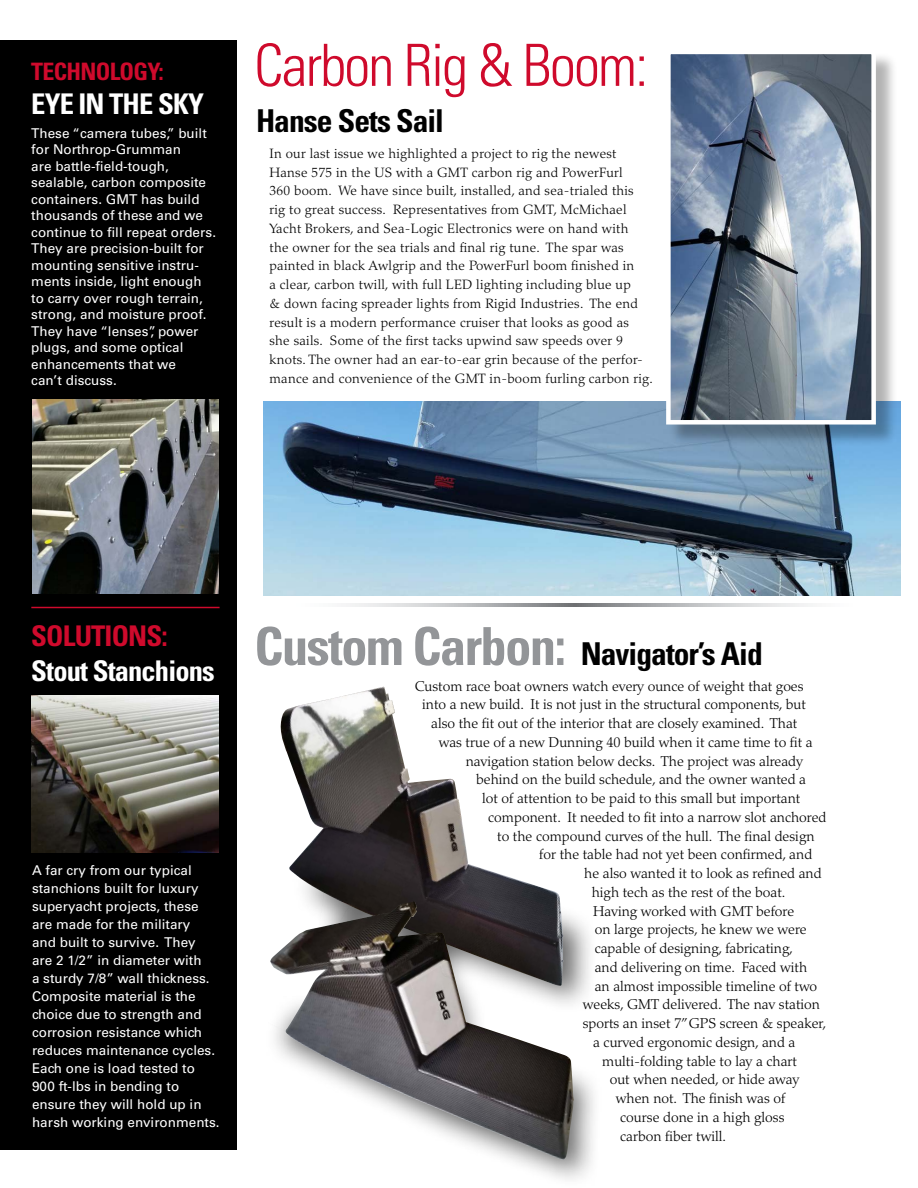
<style>
.page{position:relative;width:918px;height:1188px;background:#fff}
.page>*{position:absolute;margin:0;border:0;box-sizing:border-box;transform-origin:0 0}
.t1{font:300 condensed 58.2px "Univers";letter-spacing:-.03em;color:#cf0a2c}
.t2{font:700 condensed 31.5px "Univers";letter-spacing:-.03em;color:#000}
.t3{font:700 condensed 28.5px "Univers";letter-spacing:-.03em;color:#fff}
.t4{font:700 condensed 28.5px "Univers";letter-spacing:-.03em;color:#cf0a2c}
.t5{font:700 condensed 24px "Univers";letter-spacing:-.03em;color:#cf0a2c}
.t6{font:300 14.25px "Palatino";color:#000}
.t7{font:500 13.5px/16.5px "Univers CE";color:#fff}
.t8{font:300 13.5px/18.8px "Palatino";letter-spacing:.02em;color:#000}
.s1{font-size:52.5px;color:#939598}
</style>
<div class="page">
<div style="left:265px;top:850px;width:337px;height:338px;background:#000;opacity:.6"></div>
<svg style="left:346px;top:603px;width:467px;height:4px;background:#bbbdbf"></svg>
<div style="left:0;top:40px;width:236px;height:1110px;background:#000"></div>
<hr style="left:31px;top:607px;width:189px;height:1px;background:#cf0a2c">
<img style="left:263px;top:401px;width:637px;height:195px">
<div style="left:669px;top:52px;width:229px;height:394px;background:#000;opacity:.3"></div>
<img style="left:671px;top:55px;width:200px;height:365px">
<div style="left:666px;top:50px;width:210px;height:375px;border:4px solid #fff"></div>
<img style="left:32px;top:400px;width:187px;height:194px">
<img style="left:31px;top:696px;width:187px;height:156px">
<img style="left:280px;top:687px;width:284px;height:214px">
<img style="left:270px;top:901px;width:304px;height:260px">
<h3 class="t5" style="left:31px;top:57px;width:134px">TECHNOLOGY:</h3>
<h3 class="t3" style="left:31px;top:87px;width:174px">EYE IN THE SKY</h3>
<p class="t7" style="left:31px;top:125px;width:186px">These “camera tubes,” built for Northrop-Grumman<br>are battle-field-tough, sealable, carbon composite containers. GMT has build thousands of these and we continue to fill repeat orders.<br>They are precision-built for mounting sensitive instru&shy;ments inside, light enough to carry over rough terrain, strong, and moisture proof.<br>They have “lenses”, power plugs, and some optical enhancements that we<br>can’t discuss.</p>
<h1 class="t1" style="left:254px;top:30px;width:395px">Carbon Rig &amp; Boom:</h1>
<h2 class="t2" style="left:256px;top:102px;width:190px">Hanse Sets Sail</h2>
<p class="t8" style="left:270px;top:144px;width:385px">In our last issue we highlighted a project to rig the newest Hanse 575 in the US with a GMT carbon rig and PowerFurl<br>360 boom. We have since built, installed, and sea-trialed this rig to great success. Representatives from GMT, McMichael Yacht Brokers, and Sea-Logic Electronics were on hand with<br>the owner for the sea trials and final rig tune. The spar was painted in black Awlgrip and the PowerFurl boom finished in<br>a clear, carbon twill, with full LED lighting including blue up<br>&amp; down facing spreader lights from Rigid Industries. The end result is a modern performance cruiser that looks as good as<br>she sails. Some of the first tacks upwind saw speeds over 9 knots. The owner had an ear-to-ear grin because of the perfor&shy;mance and convenience of the GMT in-boom furling carbon rig.</p>
<h3 class="t4" style="left:31px;top:619px;width:138px">SOLUTIONS:</h3>
<h3 class="t3" style="left:31px;top:653px;width:185px">Stout Stanchions</h3>
<p class="t7" style="left:32px;top:862px;width:189px;line-height:18px">A far cry from our typical stanchions built for luxury superyacht projects, these are made for the military<br>and built to survive. They<br>are 2 1/2” in diameter with<br>a sturdy 7/8” wall thickness.<br>Composite material is the choice due to strength and corrosion resistance which reduces maintenance cycles.<br>Each one is load tested to<br>900 ft-lbs in bending to ensure they will hold up in harsh working environments.</p>
<h2 class="t2" style="left:254px;top:634px;width:510px"><span class="s1">Custom Carbon:</span> Navigator’s Aid</h2>
<p class="t6" style="left:415px;top:677px;width:390px">Custom race boat owners watch every ounce of weight that goes</p>
<p class="t6" style="left:422px;top:696px;width:385px">into a new build. It is not just in the structural components, but</p>
<p class="t6" style="left:431px;top:715px;width:368px">also the fit out of the interior that are closely examined. That</p>
<p class="t6" style="left:439px;top:734px;width:376px">was true of a new Dunning 40 build when it came time to fit a</p>
<p class="t6" style="left:466px;top:752px;width:339px">navigation station below decks. The project was already</p>
<p class="t6" style="left:476px;top:771px;width:331px">behind on the build schedule, and the owner wanted a</p>
<p class="t6" style="left:482px;top:790px;width:320px">lot of attention to be paid to this small but important</p>
<p class="t6" style="left:488px;top:809px;width:340px">component. It needed to fit into a narrow slot anchored</p>
<p class="t6" style="left:497px;top:827px;width:319px">to the compound curves of the hull. The final design</p>
<p class="t6" style="left:539px;top:846px;width:275px">for the table had not yet been confirmed, and</p>
<p class="t6" style="left:584px;top:865px;width:239px">he also wanted it to look as refined and</p>
<p class="t6" style="left:592px;top:884px;width:195px">high tech as the rest of the boat.</p>
<p class="t6" style="left:593px;top:902px;width:202px">Having worked with GMT before</p>
<p class="t6" style="left:595px;top:921px;width:214px">on large projects, he knew we were</p>
<p class="t6" style="left:595px;top:940px;width:200px">capable of designing, fabricating,</p>
<p class="t6" style="left:595px;top:959px;width:214px">and delivering on time. Faced with</p>
<p class="t6" style="left:595px;top:977px;width:224px">an almost impossible timeline of two</p>
<p class="t6" style="left:583px;top:996px;width:239px">weeks, GMT delivered. The nav station</p>
<p class="t6" style="left:583px;top:1015px;width:245px">sports an inset 7”GPS screen &amp; speaker,</p>
<p class="t6" style="left:593px;top:1034px;width:204px">a curved ergonomic design, and a</p>
<p class="t6" style="left:602px;top:1052px;width:196px">multi-folding table to lay a chart</p>
<p class="t6" style="left:610px;top:1071px;width:191px">out when needed, or hide away</p>
<p class="t6" style="left:616px;top:1090px;width:171px">when not. The finish was of</p>
<p class="t6" style="left:620px;top:1109px;width:166px">course done in a high gloss</p>
<p class="t6" style="left:620px;top:1127px;width:107px">carbon fiber twill.</p>
</div>
